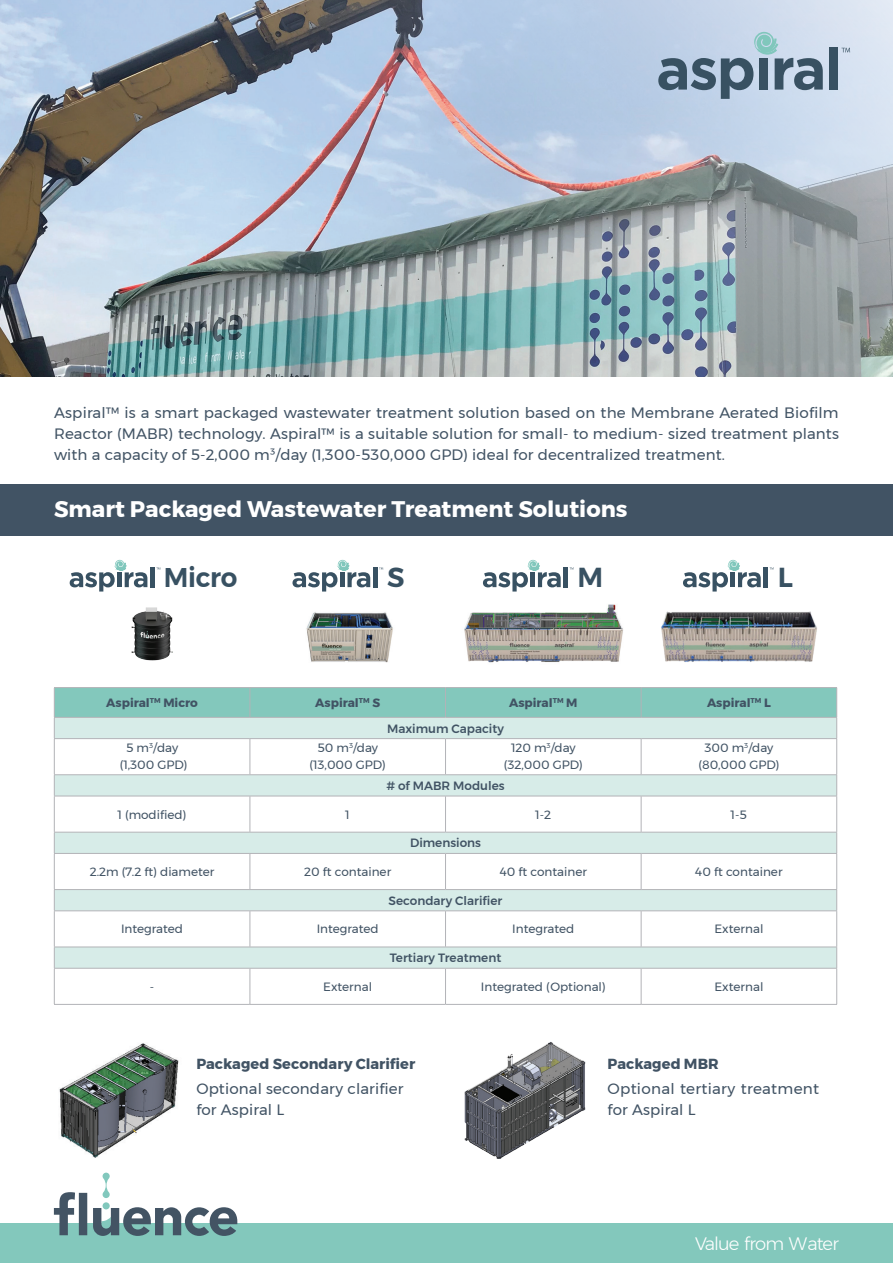
<style>
.page{position:relative;width:893px;height:1263px;background:#fff}
.page>*{position:absolute;margin:0;border:0;box-sizing:border-box;transform-origin:0 0}
.sub_title_green_16_1{font:600 27.45px "Montserrat";color:#385162}
.sub_title_green_16_1-2{font:600 27px "Montserrat";letter-spacing:-.01em;color:#385162}
.text_10_13{font:700 22.5px "Montserrat";color:#fff}
.t1{font:300 18px "Montserrat";letter-spacing:-.05em;color:#fff}
.text_10_13-2{font:15px/21px "Montserrat";letter-spacing:.01em;color:#415364}
.text_10_13-3{font:700 14.55px "Montserrat";letter-spacing:.005em;color:#415364}
.Body{font:12px/16.5px "Montserrat";color:#415364;text-align:center}
.Body-2{font:500 12px "Montserrat";color:#415364}
.t2{font:700 12px "Montserrat";color:#415364}
</style>
<div class="page">
<img style="left:131px;top:607px;width:42px;height:54px">
<img style="left:0;top:0;width:893px;height:376px">
<div style="left:0;top:485px;width:893px;height:51px;background:#415364"></div>
<img style="left:59px;top:1043px;width:120px;height:115px">
<img style="left:464px;top:1041px;width:122px;height:117px">
<img style="left:306px;top:612px;width:87px;height:51px">
<svg style="left:55px;top:739px;width:781px;height:265px"></svg>
<svg style="left:54px;top:687px;width:783px;height:51px;background:#a6d5cd"></svg>
<hr style="left:54px;top:738px;width:196px;height:1px;background:#b2b3b7">
<hr style="left:54px;top:739px;width:1px;height:35px;background:#b2b3b7">
<hr style="left:250px;top:738px;width:195px;height:1px;background:#b2b3b7">
<hr style="left:250px;top:739px;width:1px;height:35px;background:#b2b3b7">
<hr style="left:445px;top:738px;width:196px;height:1px;background:#b2b3b7">
<hr style="left:445px;top:739px;width:1px;height:35px;background:#b2b3b7">
<hr style="left:641px;top:738px;width:196px;height:1px;background:#b2b3b7">
<hr style="left:641px;top:739px;width:1px;height:35px;background:#b2b3b7">
<hr style="left:836px;top:739px;width:1px;height:35px;background:#b2b3b7">
<hr style="left:54px;top:774px;width:196px;height:1px;background:#b2b3b7">
<svg style="left:54px;top:775px;width:1px;height:21px"></svg>
<hr style="left:250px;top:774px;width:195px;height:1px;background:#b2b3b7">
<hr style="left:445px;top:774px;width:196px;height:1px;background:#b2b3b7">
<hr style="left:641px;top:774px;width:196px;height:1px;background:#b2b3b7">
<svg style="left:836px;top:775px;width:1px;height:21px"></svg>
<hr style="left:54px;top:796px;width:196px;height:1px;background:#b2b3b7">
<hr style="left:54px;top:796px;width:1px;height:36px;background:#b2b3b7">
<hr style="left:250px;top:796px;width:195px;height:1px;background:#b2b3b7">
<hr style="left:250px;top:796px;width:1px;height:36px;background:#b2b3b7">
<hr style="left:445px;top:796px;width:196px;height:1px;background:#b2b3b7">
<hr style="left:445px;top:796px;width:1px;height:36px;background:#b2b3b7">
<hr style="left:641px;top:796px;width:196px;height:1px;background:#b2b3b7">
<hr style="left:641px;top:796px;width:1px;height:36px;background:#b2b3b7">
<hr style="left:836px;top:796px;width:1px;height:36px;background:#b2b3b7">
<hr style="left:54px;top:832px;width:196px;height:1px;background:#b2b3b7">
<svg style="left:54px;top:832px;width:1px;height:21px"></svg>
<hr style="left:250px;top:832px;width:195px;height:1px;background:#b2b3b7">
<hr style="left:445px;top:832px;width:196px;height:1px;background:#b2b3b7">
<hr style="left:641px;top:832px;width:196px;height:1px;background:#b2b3b7">
<svg style="left:836px;top:832px;width:1px;height:21px"></svg>
<hr style="left:54px;top:853px;width:196px;height:1px;background:#b2b3b7">
<hr style="left:54px;top:854px;width:1px;height:35px;background:#b2b3b7">
<hr style="left:250px;top:853px;width:195px;height:1px;background:#b2b3b7">
<hr style="left:250px;top:854px;width:1px;height:35px;background:#b2b3b7">
<hr style="left:445px;top:853px;width:196px;height:1px;background:#b2b3b7">
<hr style="left:445px;top:854px;width:1px;height:35px;background:#b2b3b7">
<hr style="left:641px;top:853px;width:196px;height:1px;background:#b2b3b7">
<hr style="left:641px;top:854px;width:1px;height:35px;background:#b2b3b7">
<hr style="left:836px;top:854px;width:1px;height:35px;background:#b2b3b7">
<hr style="left:54px;top:889px;width:196px;height:1px;background:#b2b3b7">
<svg style="left:54px;top:890px;width:1px;height:20px"></svg>
<hr style="left:250px;top:889px;width:195px;height:1px;background:#b2b3b7">
<hr style="left:445px;top:889px;width:196px;height:1px;background:#b2b3b7">
<hr style="left:641px;top:889px;width:196px;height:1px;background:#b2b3b7">
<svg style="left:836px;top:890px;width:1px;height:20px"></svg>
<hr style="left:54px;top:910px;width:196px;height:1px;background:#b2b3b7">
<hr style="left:54px;top:911px;width:1px;height:36px;background:#b2b3b7">
<hr style="left:250px;top:910px;width:195px;height:1px;background:#b2b3b7">
<hr style="left:250px;top:911px;width:1px;height:36px;background:#b2b3b7">
<hr style="left:445px;top:910px;width:196px;height:1px;background:#b2b3b7">
<hr style="left:445px;top:911px;width:1px;height:36px;background:#b2b3b7">
<hr style="left:641px;top:910px;width:196px;height:1px;background:#b2b3b7">
<hr style="left:641px;top:911px;width:1px;height:36px;background:#b2b3b7">
<hr style="left:836px;top:911px;width:1px;height:36px;background:#b2b3b7">
<hr style="left:54px;top:947px;width:196px;height:1px;background:#b2b3b7">
<svg style="left:54px;top:947px;width:1px;height:21px"></svg>
<hr style="left:250px;top:947px;width:195px;height:1px;background:#b2b3b7">
<hr style="left:445px;top:947px;width:196px;height:1px;background:#b2b3b7">
<hr style="left:641px;top:947px;width:196px;height:1px;background:#b2b3b7">
<svg style="left:836px;top:947px;width:1px;height:21px"></svg>
<hr style="left:54px;top:968px;width:196px;height:1px;background:#b2b3b7">
<hr style="left:54px;top:968px;width:1px;height:36px;background:#b2b3b7">
<hr style="left:250px;top:968px;width:195px;height:1px;background:#b2b3b7">
<hr style="left:250px;top:968px;width:1px;height:36px;background:#b2b3b7">
<hr style="left:445px;top:968px;width:196px;height:1px;background:#b2b3b7">
<hr style="left:445px;top:968px;width:1px;height:36px;background:#b2b3b7">
<hr style="left:641px;top:968px;width:196px;height:1px;background:#b2b3b7">
<hr style="left:641px;top:968px;width:1px;height:36px;background:#b2b3b7">
<hr style="left:836px;top:968px;width:1px;height:36px;background:#b2b3b7">
<hr style="left:54px;top:1004px;width:196px;height:1px;background:#b2b3b7">
<hr style="left:250px;top:1004px;width:195px;height:1px;background:#b2b3b7">
<hr style="left:445px;top:1004px;width:196px;height:1px;background:#b2b3b7">
<hr style="left:641px;top:1004px;width:196px;height:1px;background:#b2b3b7">
<img style="left:464px;top:604px;width:159px;height:59px">
<img style="left:661px;top:611px;width:156px;height:51px">
<hr style="left:564px;top:567px;width:4px;height:20px;background:#385162">
<svg style="left:483px;top:560px;width:78px;height:31px"></svg>
<svg style="left:379px;top:567px;width:4px;height:3px"></svg>
<div style="left:373px;top:567px;width:5px;height:20px;background:#385162"></div>
<svg style="left:292px;top:560px;width:78px;height:31px"></svg>
<hr style="left:151px;top:567px;width:4px;height:20px;background:#385162">
<svg style="left:70px;top:560px;width:77px;height:31px"></svg>
<hr style="left:764px;top:567px;width:4px;height:20px;background:#385162">
<svg style="left:683px;top:560px;width:78px;height:31px"></svg>
<svg style="left:841px;top:48px;width:9px;height:4px"></svg>
<div style="left:829px;top:47px;width:9px;height:43px;background:#385162"></div>
<svg style="left:658px;top:32px;width:165px;height:67px;background:#9aafc1"></svg>
<div style="left:0;top:1223px;width:893px;height:40px;background:#83c8bc"></div>
<svg style="left:54px;top:1172px;width:183px;height:64px"></svg>
<p class="text_10_13-2" style="left:54px;top:402px;width:786px;text-align:justify">Aspiral™ is a smart packaged wastewater treatment solution based on the Membrane Aerated Biofilm Reactor (MABR) technology. Aspiral™ is a suitable solution for small- to medium- sized treatment plants with a capacity of 5-2,000 m³/day (1,300-530,000 GPD) ideal for decentralized treatment.</p>
<p class="text_10_13" style="left:54px;top:491px;width:575px">Smart Packaged Wastewater Treatment Solutions</p>
<p class="sub_title_green_16_1-2" style="left:164px;top:556px;width:75px">Micro</p>
<p class="sub_title_green_16_1" style="left:387px;top:556px;width:19px">S</p>
<p class="sub_title_green_16_1" style="left:578px;top:556px;width:27px">M</p>
<p class="sub_title_green_16_1" style="left:778px;top:556px;width:17px">L</p>
<p class="t2" style="left:106px;top:693px;width:93px">Aspiral<sup>TM</sup> Micro</p>
<p class="t2" style="left:315px;top:693px;width:66px">Aspiral<sup>TM</sup> S</p>
<p class="t2" style="left:509px;top:693px;width:70px">Aspiral<sup>TM</sup> M</p>
<p class="t2" style="left:707px;top:693px;width:65px">Aspiral<sup>TM</sup> L</p>
<p class="Body-2" style="left:387px;top:719px;width:118px">Maximum Capacity</p>
<p class="Body" style="left:120px;top:740px;width:69px">5 m<sup>3</sup>/day (1,300 GPD)</p>
<p class="Body" style="left:310px;top:740px;width:78px">50 m<sup>3</sup>/day (13,000 GPD)</p>
<p class="Body" style="left:504px;top:740px;width:80px">120 m<sup>3</sup>/day (32,000 GPD)</p>
<p class="Body" style="left:698px;top:740px;width:83px">300 m<sup>3</sup>/day (80,000 GPD)</p>
<p class="Body-2" style="left:386px;top:776px;width:120px"># of MABR Modules</p>
<p class="Body" style="left:117px;top:806px;width:70px">1 (modified)</p>
<p class="Body" style="left:345px;top:806px;width:6px">1</p>
<p class="Body" style="left:535px;top:806px;width:17px">1-2</p>
<p class="Body" style="left:731px;top:806px;width:18px">1-5</p>
<p class="Body-2" style="left:410px;top:834px;width:72px">Dimensions</p>
<p class="Body" style="left:90px;top:863px;width:126px">2.2m (7.2 ft) diameter</p>
<p class="Body" style="left:304px;top:863px;width:89px">20 ft container</p>
<p class="Body" style="left:500px;top:863px;width:89px">40 ft container</p>
<p class="Body" style="left:695px;top:863px;width:89px">40 ft container</p>
<p class="Body-2" style="left:389px;top:891px;width:115px">Secondary Clarifier</p>
<p class="Body" style="left:121px;top:921px;width:64px">Integrated</p>
<p class="Body" style="left:317px;top:921px;width:64px">Integrated</p>
<p class="Body" style="left:512px;top:921px;width:64px">Integrated</p>
<p class="Body" style="left:714px;top:921px;width:50px">External</p>
<p class="Body-2" style="left:390px;top:948px;width:113px">Tertiary Treatment</p>
<p class="Body" style="left:150px;top:978px;width:6px">-</p>
<p class="Body" style="left:323px;top:978px;width:50px">External</p>
<p class="Body" style="left:481px;top:978px;width:126px">Integrated (Optional)</p>
<p class="Body" style="left:714px;top:978px;width:50px">External</p>
<p class="text_10_13-3" style="left:196px;top:1052px;width:220px">Packaged Secondary Clarifier</p>
<p class="text_10_13-2" style="left:196px;top:1078px;width:209px">Optional secondary clarifier for Aspiral L</p>
<p class="text_10_13-3" style="left:608px;top:1052px;width:113px">Packaged MBR</p>
<p class="text_10_13-2" style="left:608px;top:1078px;width:213px">Optional tertiary treatment for Aspiral L</p>
<p class="t1" style="left:695px;top:1230px;width:145px">Value from Water</p>
</div>
